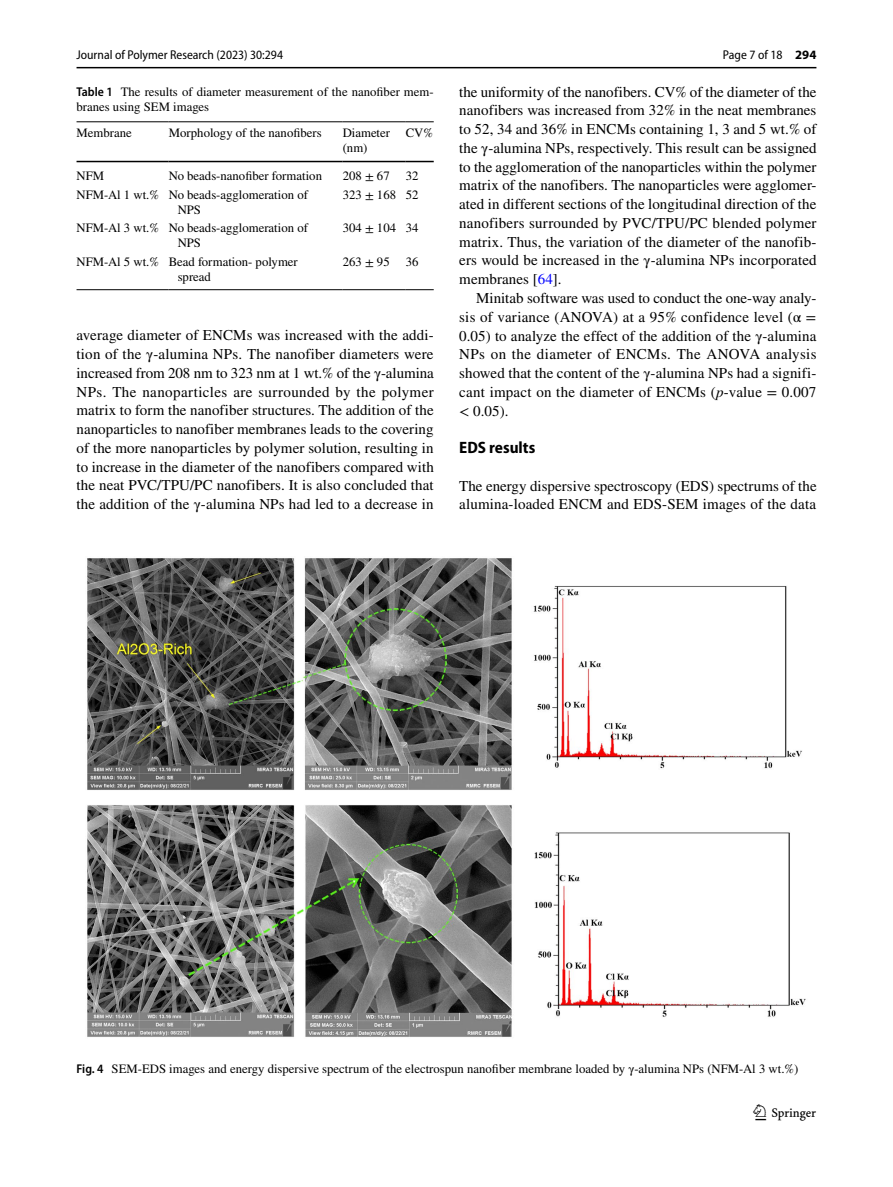
<style>
.page{position:relative;width:893px;height:1187px;background:#fff}
.page>*{position:absolute;margin:0;border:0;box-sizing:border-box;transform-origin:0 0}
.t1{font:22.5px "Springnew Regular 3";color:#000}
.t2{font:700 semi-condensed 16.5px "Myriad Pro";color:#000}
.t3{font:15px/18.8px "STIX";letter-spacing:.005em;color:#000;text-align:justify}
.t4{font:12.75px/15px "STIX";color:#000}
.t5{font:semi-condensed 12.75px "Myriad Pro";color:#000}
.s1{font-family:"Myriad Pro";font-weight:600;font-stretch:semi-condensed}
.s2{font-weight:700;font-stretch:normal}
.s3{color:#00f}
.s4{font-style:italic}
</style>
<div class="page">
<hr style="left:77px;top:67px;width:739px;height:1px;background:#000">
<hr style="left:77px;top:121px;width:92px;height:1px;background:#000">
<hr style="left:77px;top:161px;width:92px;height:1px;background:#000">
<hr style="left:169px;top:121px;width:174px;height:1px;background:#000">
<hr style="left:169px;top:161px;width:174px;height:1px;background:#000">
<hr style="left:343px;top:121px;width:63px;height:1px;background:#000">
<hr style="left:343px;top:161px;width:63px;height:1px;background:#000">
<svg style="left:406px;top:121px;width:28px;height:1px"></svg>
<svg style="left:406px;top:161px;width:28px;height:1px"></svg>
<hr style="left:77px;top:289px;width:92px;height:1px;background:#000">
<hr style="left:169px;top:289px;width:174px;height:1px;background:#000">
<hr style="left:343px;top:289px;width:63px;height:1px;background:#000">
<svg style="left:406px;top:289px;width:28px;height:1px"></svg>
<img style="left:87px;top:558px;width:719px;height:479px">
<p class="t5" style="left:77px;top:48px;width:208px">Journal of Polymer Research (2023) 30:294</p>
<p class="t4" style="left:77px;top:85px;width:359px"><span class="s1">Table 1</span> The results of diameter measurement of the nanofiber mem&shy;branes using SEM images</p>
<p class="t4" style="left:77px;top:126px;width:57px">Membrane</p>
<p class="t4" style="left:169px;top:126px;width:155px">Morphology of the nanofibers</p>
<p class="t4" style="left:343px;top:126px;width:49px">Diameter (nm)</p>
<p class="t4" style="left:406px;top:126px;width:29px">CV%</p>
<p class="t4" style="left:77px;top:169px;width:29px">NFM</p>
<p class="t4" style="left:169px;top:169px;width:155px">No beads-nanofiber formation</p>
<p class="t4" style="left:343px;top:169px;width:48px">208 ± 67</p>
<p class="t4" style="left:406px;top:169px;width:14px">32</p>
<p class="t4" style="left:77px;top:188px;width:233px;text-align:center">NFM-Al 1 wt.% No beads-agglomeration of<br>NPS</p>
<p class="t4" style="left:343px;top:188px;width:77px">323 ± 168 52</p>
<p class="t4" style="left:77px;top:221px;width:233px;text-align:center">NFM-Al 3 wt.% No beads-agglomeration of<br>NPS</p>
<p class="t4" style="left:343px;top:221px;width:77px">304 ± 104 34</p>
<p class="t4" style="left:178px;top:255px;width:122px;text-indent:-101px">NFM-Al 5 wt.% Bead formation- polymer spread</p>
<p class="t4" style="left:343px;top:255px;width:48px">263 ± 95</p>
<p class="t4" style="left:406px;top:255px;width:14px">36</p>
<p class="t3" style="left:77px;top:327px;width:359px">average diameter of ENCMs was increased with the addi&shy;tion of the γ-alumina NPs. The nanofiber diameters were increased from 208 nm to 323 nm at 1 wt.% of the γ-alumina NPs. The nanoparticles are surrounded by the polymer matrix to form the nanofiber structures. The addition of the nanoparticles to nanofiber membranes leads to the covering of the more nanoparticles by polymer solution, resulting in to increase in the diameter of the nanofibers compared with the neat PVC/TPU/PC nanofibers. It is also concluded that the addition of the γ-alumina NPs had led to a decrease in</p>
<p class="t5" style="left:723px;top:48px;width:95px">Page 7 of 18 <span class="s2">294</span></p>
<p class="t3" style="left:459px;top:83px;width:359px">the uniformity of the nanofibers. CV% of the diameter of the nanofibers was increased from 32% in the neat membranes to 52, 34 and 36% in ENCMs containing 1, 3 and 5 wt.% of the γ-alumina NPs, respectively. This result can be assigned to the agglomeration of the nanoparticles within the polymer matrix of the nanofibers. The nanoparticles were agglomer&shy;ated in different sections of the longitudinal direction of the nanofibers surrounded by PVC/TPU/PC blended polymer matrix. Thus, the variation of the diameter of the nanofib&shy;ers would be increased in the γ-alumina NPs incorporated membranes [<span class="s3">64</span>].</p>
<p class="t3" style="left:459px;top:289px;width:359px;text-indent:17px">Minitab software was used to conduct the one-way analy&shy;sis of variance (ANOVA) at a 95% confidence level (α = 0.05) to analyze the effect of the addition of the γ-alumina NPs on the diameter of ENCMs. The ANOVA analysis showed that the content of the γ-alumina NPs had a signifi&shy;cant impact on the diameter of ENCMs (<span class="s4">p</span>-value = 0.007 &lt; 0.05).</p>
<p class="t2" style="left:459px;top:438px;width:78px">EDS results</p>
<p class="t3" style="left:459px;top:477px;width:359px">The energy dispersive spectroscopy (EDS) spectrums of the alumina-loaded ENCM and EDS-SEM images of the data</p>
<p class="t4" style="left:77px;top:1062px;width:723px"><span class="s1">Fig. 4</span> SEM-EDS images and energy dispersive spectrum of the electrospun nanofiber membrane loaded by γ-alumina NPs (NFM-Al 3 wt.%)</p>
<h1 class="t1" style="left:755px;top:1104px;width:62px">1 3</h1>
</div>
